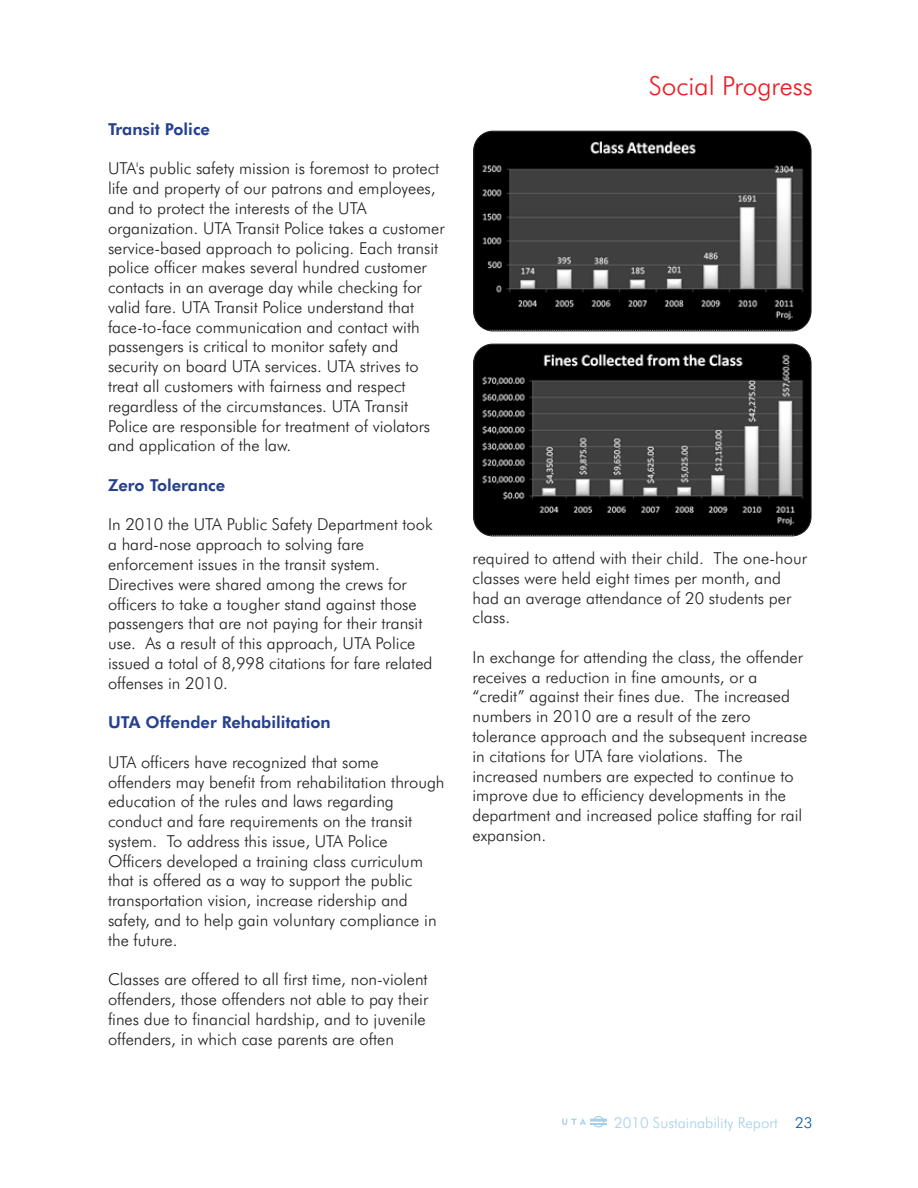
<style>
.page{position:relative;width:918px;height:1188px;background:#fff}
.page>*{position:absolute;margin:0;border:0;box-sizing:border-box;transform-origin:0 0}
.t1{font:300 26.25px "Futura BT";color:#ed1c24}
.t2{font:300 16.5px/19.8px "Futura BT";color:#231f20}
.t3{font:800 16.5px "Futura BT";color:#25408f}
.t4{font:300 15px "Futura BT";color:#a6d0ea}
.s1{color:#0054a6}
</style>
<div class="page">
<svg style="left:562px;top:1116px;width:45px;height:11px"></svg>
<img style="left:474px;top:131px;width:337px;height:200px;border-radius:20px">
<div style="left:473px;top:131px;width:338px;height:200px;border:1px solid #231f20;border-radius:20px"></div>
<img style="left:474px;top:344px;width:337px;height:192px;border-radius:19px">
<div style="left:473px;top:344px;width:338px;height:192px;border:1px solid #231f20;border-radius:19px"></div>
<p class="t3" style="left:108px;top:122px;width:104px">Transit Police</p>
<p class="t2" style="left:108px;top:160px;width:338px">UTA's public safety mission is foremost to protect life and property of our patrons and employees, and to protect the interests of the UTA organization. UTA Transit Police takes a customer service-based approach to policing. Each transit police officer makes several hundred customer contacts in an average day while checking for valid fare. UTA Transit Police understand that face-to-face communication and contact with passengers is critical to monitor safety and security on board UTA services. UTA strives to treat all customers with fairness and respect regardless of the circumstances. UTA Transit Police are responsible for treatment of violators and application of the law.</p>
<p class="t3" style="left:108px;top:478px;width:119px">Zero Tolerance</p>
<p class="t2" style="left:108px;top:516px;width:326px">In 2010 the UTA Public Safety Department took a hard-nose approach to solving fare</p>
<p class="t2" style="left:108px;top:556px;width:274px">enforcement issues in the transit system.</p>
<p class="t2" style="left:108px;top:576px;width:300px">Directives were shared among the crews for</p>
<p class="t2" style="left:108px;top:595px;width:310px">officers to take a tougher stand against those</p>
<p class="t2" style="left:108px;top:615px;width:316px">passengers that are not paying for their transit use. As a result of this approach, UTA Police</p>
<p class="t2" style="left:108px;top:655px;width:326px">issued a total of 8,998 citations for fare related</p>
<p class="t2" style="left:108px;top:675px;width:122px">offenses in 2010.</p>
<p class="t3" style="left:108px;top:716px;width:224px">UTA Offender Rehabilitation</p>
<p class="t2" style="left:108px;top:754px;width:272px">UTA officers have recognized that some</p>
<p class="t2" style="left:108px;top:773px;width:338px">offenders may benefit from rehabilitation through</p>
<p class="t2" style="left:108px;top:793px;width:287px">education of the rules and laws regarding</p>
<p class="t2" style="left:108px;top:813px;width:306px">conduct and fare requirements on the transit</p>
<p class="t2" style="left:108px;top:833px;width:330px">system. To address this issue, UTA Police Officers developed a training class curriculum that is offered as a way to support the public transportation vision, increase ridership and safety, and to help gain voluntary compliance in the future.</p>
<p class="t2" style="left:108px;top:971px;width:322px">Classes are offered to all first time, non-violent offenders, those offenders not able to pay their fines due to financial hardship, and to juvenile offenders, in which case parents are often</p>
<h1 class="t1" style="left:649px;top:75px;width:166px">Social Progress</h1>
<p class="t2" style="left:472px;top:550px;width:336px">required to attend with their child. The one-hour</p>
<p class="t2" style="left:472px;top:570px;width:310px">classes were held eight times per month, and</p>
<p class="t2" style="left:472px;top:589px;width:320px">had an average attendance of 20 students per</p>
<p class="t2" style="left:472px;top:609px;width:39px">class.</p>
<p class="t2" style="left:472px;top:649px;width:332px">In exchange for attending the class, the offender</p>
<p class="t2" style="left:472px;top:669px;width:287px">receives a reduction in fine amounts, or a</p>
<p class="t2" style="left:472px;top:688px;width:336px">“credit” against their fines due. The increased numbers in 2010 are a result of the zero tolerance approach and the subsequent increase in citations for UTA fare violations. The</p>
<p class="t2" style="left:472px;top:767px;width:323px">increased numbers are expected to continue to</p>
<p class="t2" style="left:472px;top:787px;width:315px">improve due to efficiency developments in the</p>
<p class="t2" style="left:472px;top:807px;width:331px">department and increased police staffing for rail</p>
<p class="t2" style="left:472px;top:827px;width:75px">expansion.</p>
<p class="t4" style="left:614px;top:1116px;width:200px">2010 Sustainability Report <span class="s1">23</span></p>
</div>
